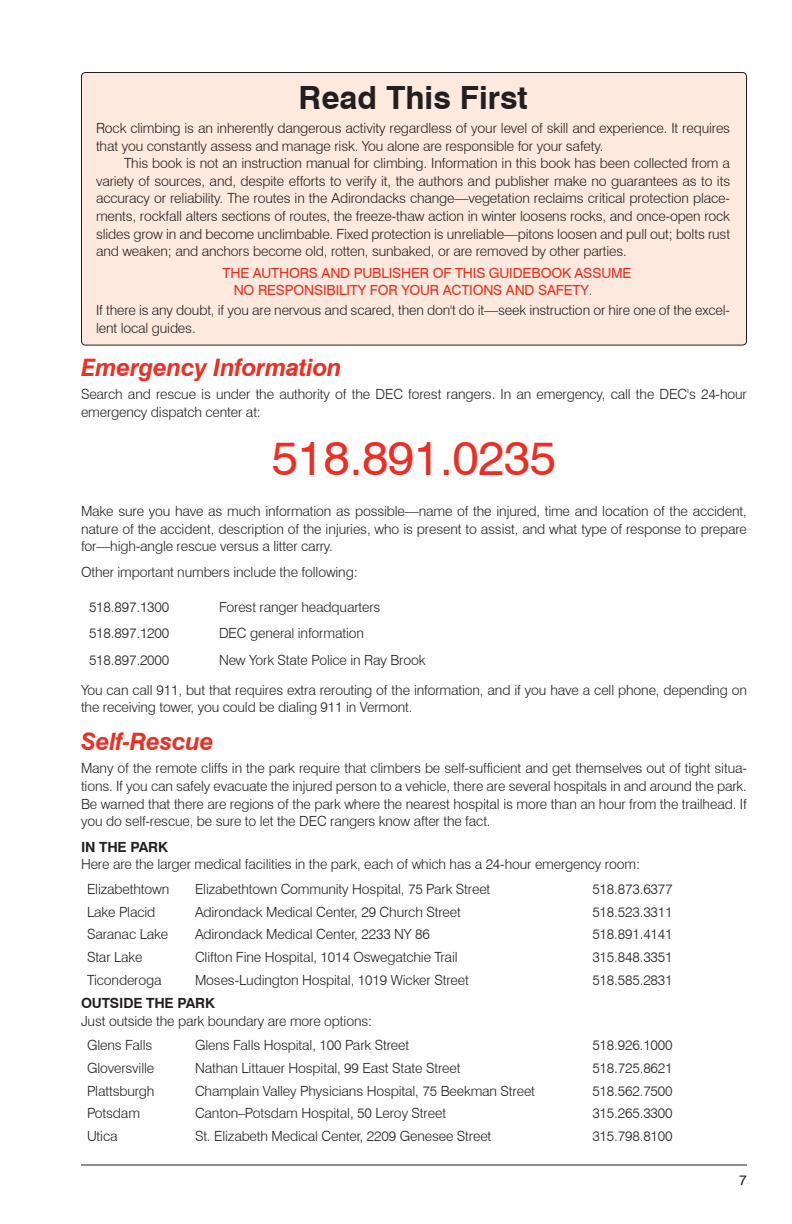
<style>
.page{position:relative;width:792px;height:1224px;background:#fff}
.page>*{position:absolute;margin:0;border:0;box-sizing:border-box;transform-origin:0 0}
.Normal1{font:48px "Swiss 721 BT";letter-spacing:-.01em;color:#ee2e22}
.Heading_1{font:700 32px "Swiss 721 BT";color:#231f20}
.Heading_2{font:italic 700 24px "Swiss 721 BT";letter-spacing:-.01em;color:#ee2e22}
.Normal1-2{font:300 14px/17.6px "Swiss 721 BT";letter-spacing:-.01em;color:#231f20}
.t1{font:14px/17.6px "Swiss 721 BT";letter-spacing:-.01em;color:#ee2e22}
.Normal1_SideHeading{font:300 14px "Swiss 721 BT";letter-spacing:-.01em;color:#231f20}
.NormalHead{font:700 14px "Swiss 721 BT";letter-spacing:-.01em;color:#231f20}
.t2{font:14px "Swiss 721 BT";color:#231f20}
.s1{font-weight:300;color:#231f20}
</style>
<div class="page">
<hr style="left:81px;top:1165px;width:666px;height:1px;background:#231f20">
<div style="left:82px;top:72px;width:664px;height:273px;background:#fde9dd;border-radius:4px"></div>
<div style="left:81px;top:72px;width:666px;height:274px;border:1px solid #231f20;border-radius:4px"></div>
<p class="Heading_1" style="left:299px;top:78px;width:231px">READ THIS FIRST</p>
<p class="Normal1-2" style="left:96px;top:119px;width:636px">Rock climbing is an inherently dangerous activity regardless of your level of skill and experience. It requires that you constantly assess and manage risk. You alone are responsible for your safety.</p>
<p class="Normal1-2" style="left:96px;top:154px;width:636px;text-align:justify;text-indent:28px">This book is not an instruction manual for climbing. Information in this book has been collected from a variety of sources, and, despite efforts to verify it, the authors and publisher make no guarantees as to its accuracy or reliability. The routes in the Adirondacks change—vegetation reclaims critical protection place&shy;ments, rockfall alters sections of routes, the freeze-thaw action in winter loosens rocks, and once-open rock slides grow in and become unclimbable. Fixed protection is unreliable—pitons loosen and pull out; bolts rust and weaken; and anchors become old, rotten, sunbaked, or are removed by other parties.</p>
<p class="t1" style="left:234px;top:264px;width:399px;text-indent:-11px">THE AUTHORS AND PUBLISHER OF THIS GUIDEBOOK ASSUME<br>NO RESPONSIBILITY FOR YOUR ACTIONS AND SAFETY<span class="s1">.</span></p>
<p class="Normal1-2" style="left:96px;top:301px;width:636px">If there is any doubt, if you are nervous and scared, then don't do it—seek instruction or hire one of the excel&shy;lent local guides.</p>
<p class="Heading_2" style="left:81px;top:353px;width:262px">Emergency Information</p>
<p class="Normal1-2" style="left:81px;top:386px;width:667px">Search and rescue is under the authority of the DEC forest rangers. In an emergency, call the DEC's 24-hour emergency dispatch center at:</p>
<p class="Normal1" style="left:272px;top:428px;width:286px">518.891.0235</p>
<p class="Normal1-2" style="left:81px;top:502px;width:668px;text-align:justify">Make sure you have as much information as possible—name of the injured, time and location of the accident, nature of the accident, description of the injuries, who is present to assist, and what type of response to prepare for—high-angle rescue versus a litter carry.</p>
<p class="Normal1_SideHeading" style="left:81px;top:564px;width:278px">Other important numbers include the following:</p>
<p class="Normal1-2" style="left:89px;top:598px;width:82px">518.897.1300</p>
<p class="Normal1-2" style="left:219px;top:598px;width:163px">Forest ranger headquarters</p>
<p class="Normal1-2" style="left:89px;top:624px;width:82px">518.897.1200</p>
<p class="Normal1-2" style="left:219px;top:624px;width:146px">DEC general information</p>
<p class="Normal1-2" style="left:89px;top:651px;width:82px">518.897.2000</p>
<p class="Normal1-2" style="left:219px;top:651px;width:208px">New York State Police in Ray Brook</p>
<p class="Normal1-2" style="left:81px;top:681px;width:667px">You can call 911, but that requires extra rerouting of the information, and if you have a cell phone, depending on the receiving tower, you could be dialing 911 in Vermont.</p>
<p class="Heading_2" style="left:81px;top:727px;width:134px">Self-Rescue</p>
<p class="Normal1-2" style="left:81px;top:759px;width:667px;text-align:justify">Many of the remote cliffs in the park require that climbers be self-sufficient and get themselves out of tight situa&shy;tions. If you can safely evacuate the injured person to a vehicle, there are several hospitals in and around the park.<br>Be warned that there are regions of the park where the nearest hospital is more than an hour from the trailhead. If you do self-rescue, be sure to let the DEC rangers know after the fact.</p>
<p class="NormalHead" style="left:81px;top:838px;width:88px">IN THE PARK</p>
<p class="Normal1-2" style="left:81px;top:855px;width:561px">Here are the larger medical facilities in the park, each of which has a 24-hour emergency room:</p>
<p class="Normal1-2" style="left:87px;top:880px;width:84px">Elizabethtown</p>
<p class="Normal1-2" style="left:195px;top:880px;width:297px">Elizabethtown Community Hospital, 75 Park Street</p>
<p class="Normal1-2" style="left:592px;top:880px;width:82px">518.873.6377</p>
<p class="Normal1-2" style="left:87px;top:903px;width:70px">Lake Placid</p>
<p class="Normal1-2" style="left:195px;top:903px;width:267px">Adirondack Medical Center, 29 Church Street</p>
<p class="Normal1-2" style="left:592px;top:903px;width:82px">518.523.3311</p>
<p class="Normal1-2" style="left:87px;top:925px;width:83px">Saranac Lake</p>
<p class="Normal1-2" style="left:195px;top:925px;width:237px">Adirondack Medical Center, 2233 NY 86</p>
<p class="Normal1-2" style="left:592px;top:925px;width:82px">518.891.4141</p>
<p class="Normal1-2" style="left:87px;top:948px;width:57px">Star Lake</p>
<p class="Normal1-2" style="left:195px;top:948px;width:264px">Clifton Fine Hospital, 1014 Oswegatchie Trail</p>
<p class="Normal1-2" style="left:592px;top:948px;width:82px">315.848.3351</p>
<p class="Normal1-2" style="left:87px;top:971px;width:76px">Ticonderoga</p>
<p class="Normal1-2" style="left:195px;top:971px;width:275px">Moses-Ludington Hospital, 1019 Wicker Street</p>
<p class="Normal1-2" style="left:592px;top:971px;width:82px">518.585.2831</p>
<p class="NormalHead" style="left:81px;top:995px;width:135px">OUTSIDE THE PARK</p>
<p class="Normal1-2" style="left:81px;top:1012px;width:293px">Just outside the park boundary are more options:</p>
<p class="Normal1-2" style="left:87px;top:1036px;width:67px">Glens Falls</p>
<p class="Normal1-2" style="left:195px;top:1036px;width:216px">Glens Falls Hospital, 100 Park Street</p>
<p class="Normal1-2" style="left:592px;top:1036px;width:82px">518.926.1000</p>
<p class="Normal1-2" style="left:87px;top:1059px;width:69px">Gloversville</p>
<p class="Normal1-2" style="left:195px;top:1059px;width:267px">Nathan Littauer Hospital, 99 East State Street</p>
<p class="Normal1-2" style="left:592px;top:1059px;width:82px">518.725.8621</p>
<p class="Normal1-2" style="left:87px;top:1082px;width:69px">Plattsburgh</p>
<p class="Normal1-2" style="left:195px;top:1082px;width:342px">Champlain Valley Physicians Hospital, 75 Beekman Street</p>
<p class="Normal1-2" style="left:592px;top:1082px;width:82px">518.562.7500</p>
<p class="Normal1-2" style="left:87px;top:1104px;width:55px">Potsdam</p>
<p class="Normal1-2" style="left:195px;top:1104px;width:253px">Canton–Potsdam Hospital, 50 Leroy Street</p>
<p class="Normal1-2" style="left:592px;top:1104px;width:82px">315.265.3300</p>
<p class="Normal1-2" style="left:87px;top:1127px;width:32px">Utica</p>
<p class="Normal1-2" style="left:195px;top:1127px;width:298px">St. Elizabeth Medical Center, 2209 Genesee Street</p>
<p class="Normal1-2" style="left:592px;top:1127px;width:82px">315.798.8100</p>
<p class="t2" style="left:739px;top:1171px;width:9px">7</p>
</div>
